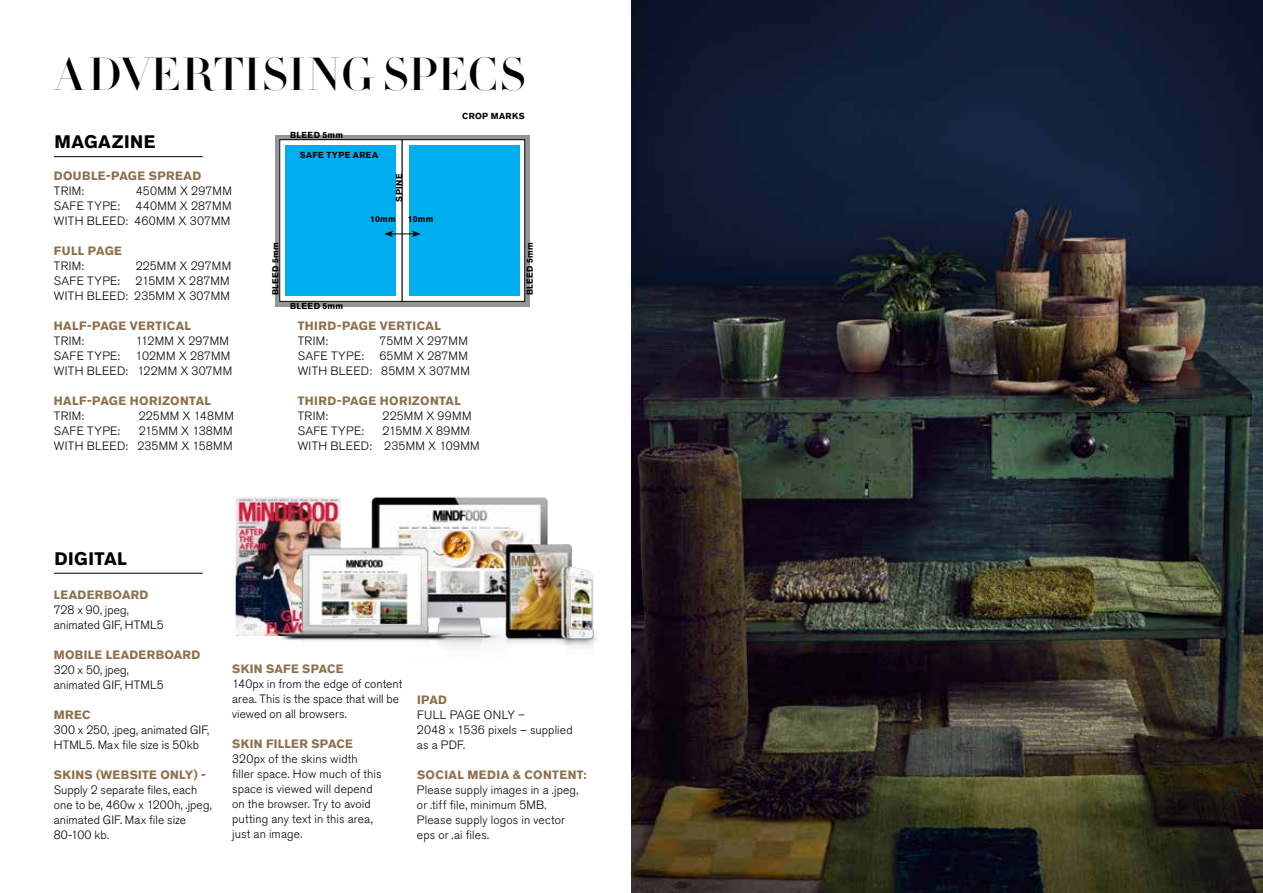
<style>
.page{position:relative;width:1263px;height:893px;background:#fff}
.page>*{position:absolute;margin:0;border:0;box-sizing:border-box;transform-origin:0 0}
.t1{font:500 45.6px "HTF Didot M96";letter-spacing:.005em;color:#000}
.t2{font:700 18px "Akzidenz Grotesk Pro";letter-spacing:.03em;color:#000}
.t3{font:300 12px/15px "Akzidenz Grotesk Pro";letter-spacing:.01em;color:#000}
.t4{font:700 12px "Akzidenz Grotesk Pro";letter-spacing:.03em;color:#8d6f4b}
.t5{font:300 12px "Akzidenz Grotesk Pro";letter-spacing:.03em;color:#000}
.t6{font:700 8.7px "Akzidenz Grotesk Pro";letter-spacing:.045em;color:#000}
</style>
<div class="page">
<img style="left:631px;top:0;width:632px;height:893px">
<div style="left:275px;top:135px;width:127px;height:171px;background:#939598"></div>
<div style="left:402px;top:135px;width:128px;height:171px;background:#939598"></div>
<div style="left:280px;top:140px;width:122px;height:161px;background:#fff"></div>
<div style="left:279px;top:139px;width:123px;height:163px;border:1px solid #000"></div>
<div style="left:402px;top:140px;width:123px;height:161px;background:#fff"></div>
<div style="left:402px;top:139px;width:123px;height:163px;border:1px solid #000"></div>
<div style="left:409px;top:146px;width:110px;height:150px;background:#00aeef"></div>
<div style="left:285px;top:146px;width:111px;height:150px;background:#00aeef"></div>
<svg style="left:384px;top:231px;width:37px;height:6px"></svg>
<hr style="left:54px;top:156px;width:149px;height:1px;background:#000">
<hr style="left:54px;top:573px;width:149px;height:1px;background:#000">
<img style="left:235px;top:497px;width:362px;height:151px">
<h1 class="t1" style="left:54px;top:41px;width:473px">ADVERTISING SPECS</h1>
<h2 class="t2" style="left:54px;top:130px;width:103px">MAGAZINE</h2>
<p class="t4" style="left:54px;top:168px;width:149px">DOUBLE-PAGE SPREAD</p>
<p class="t3" style="left:54px;top:183px;width:32px">TRIM:</p>
<p class="t3" style="left:136px;top:183px;width:98px">450MM X 297MM</p>
<p class="t5" style="left:54px;top:198px;width:68px">SAFE TYPE:</p>
<p class="t3" style="left:54px;top:198px;width:179px;text-align:right">440MM X 287MM<br>WITH BLEED: 460MM X 307MM</p>
<p class="t4" style="left:54px;top:243px;width:70px">FULL PAGE</p>
<p class="t3" style="left:54px;top:258px;width:32px">TRIM:</p>
<p class="t3" style="left:136px;top:258px;width:97px">225MM X 297MM</p>
<p class="t5" style="left:54px;top:273px;width:68px">SAFE TYPE:</p>
<p class="t3" style="left:54px;top:273px;width:178px;text-align:right">215MM X 287MM<br>WITH BLEED: 235MM X 307MM</p>
<p class="t4" style="left:54px;top:318px;width:139px">HALF-PAGE VERTICAL</p>
<p class="t3" style="left:54px;top:333px;width:32px">TRIM:</p>
<p class="t3" style="left:136px;top:333px;width:95px">112MM X 297MM</p>
<p class="t5" style="left:54px;top:348px;width:68px">SAFE TYPE:</p>
<p class="t3" style="left:54px;top:348px;width:180px;text-align:right">102MM X 287MM<br>WITH BLEED: 122MM X 307MM</p>
<p class="t4" style="left:54px;top:393px;width:159px">HALF-PAGE HORIZONTAL</p>
<p class="t3" style="left:54px;top:408px;width:32px">TRIM:</p>
<p class="t3" style="left:139px;top:408px;width:97px">225MM X 148MM</p>
<p class="t5" style="left:54px;top:423px;width:68px">SAFE TYPE:</p>
<p class="t3" style="left:54px;top:423px;width:180px;text-align:right">215MM X 138MM<br>WITH BLEED: 235MM X 158MM</p>
<p class="t6" style="left:290px;top:129px;width:55px">BLEED 5mm</p>
<p class="t6" style="left:300px;top:149px;width:80px">SAFE TYPE AREA</p>
<p class="t6" style="left:394px;top:202px;width:30px;rotate:-90deg">SPINE</p>
<p class="t6" style="left:370px;top:213px;width:27px">10mm</p>
<p class="t6" style="left:408px;top:213px;width:27px">10mm</p>
<p class="t6" style="left:462px;top:110px;width:64px">CROP MARKS</p>
<p class="t6" style="left:270px;top:295px;width:55px;rotate:-90deg">BLEED 5mm</p>
<p class="t6" style="left:524px;top:295px;width:55px;rotate:-90deg">BLEED 5mm</p>
<p class="t6" style="left:290px;top:301px;width:55px">BLEED 5mm</p>
<p class="t4" style="left:298px;top:318px;width:145px">THIRD-PAGE VERTICAL</p>
<p class="t3" style="left:298px;top:333px;width:32px">TRIM:</p>
<p class="t3" style="left:380px;top:333px;width:90px">75MM X 297MM</p>
<p class="t5" style="left:298px;top:348px;width:68px">SAFE TYPE:</p>
<p class="t3" style="left:298px;top:348px;width:174px;text-align:right">65MM X 287MM<br>WITH BLEED: 85MM X 307MM</p>
<p class="t4" style="left:298px;top:393px;width:165px">THIRD-PAGE HORIZONTAL</p>
<p class="t3" style="left:298px;top:408px;width:32px">TRIM:</p>
<p class="t3" style="left:383px;top:408px;width:90px">225MM X 99MM</p>
<p class="t5" style="left:298px;top:423px;width:68px">SAFE TYPE:</p>
<p class="t3" style="left:298px;top:423px;width:184px;text-indent:85px">215MM X 89MM<br>WITH BLEED: 235MM X 109MM</p>
<h2 class="t2" style="left:54px;top:547px;width:74px">DIGITAL</h2>
<p class="t4" style="left:54px;top:587px;width:96px">LEADERBOARD</p>
<p class="t3" style="left:54px;top:602px;width:111px">728 x 90, jpeg, animated GIF, HTML5</p>
<p class="t4" style="left:54px;top:647px;width:148px">MOBILE LEADERBOARD</p>
<p class="t3" style="left:54px;top:662px;width:111px">320 x 50, jpeg, animated GIF, HTML5</p>
<p class="t4" style="left:54px;top:707px;width:38px">MREC</p>
<p class="t3" style="left:54px;top:722px;width:157px">300 x 250, .jpeg, animated GIF,<br>HTML5. Max file size is 50kb</p>
<p class="t4" style="left:54px;top:767px;width:153px">SKINS (WEBSITE ONLY) -</p>
<p class="t3" style="left:54px;top:782px;width:159px">Supply 2 separate files, each one to be, 460w x 1200h, .jpeg, animated GIF. Max file size<br>80-100 kb.</p>
<p class="t4" style="left:232px;top:661px;width:113px">SKIN SAFE SPACE</p>
<p class="t3" style="left:232px;top:677px;width:172px">140px in from the edge of content area. This is the space that will be viewed on all browsers.</p>
<p class="t4" style="left:232px;top:736px;width:122px">SKIN FILLER SPACE</p>
<p class="t3" style="left:232px;top:752px;width:151px">320px of the skins width filler space. How much of this space is viewed will depend on the browser. Try to avoid putting any text in this area, just an image.</p>
<p class="t4" style="left:417px;top:692px;width:32px">IPAD</p>
<p class="t3" style="left:417px;top:707px;width:157px">FULL PAGE ONLY –<br>2048 x 1536 pixels – supplied as a PDF.</p>
<p class="t4" style="left:417px;top:767px;width:171px">SOCIAL MEDIA &amp; CONTENT:</p>
<p class="t3" style="left:417px;top:782px;width:163px">Please supply images in a .jpeg, or .tiff file, minimum 5MB.<br>Please supply logos in vector eps or .ai files.</p>
</div>
